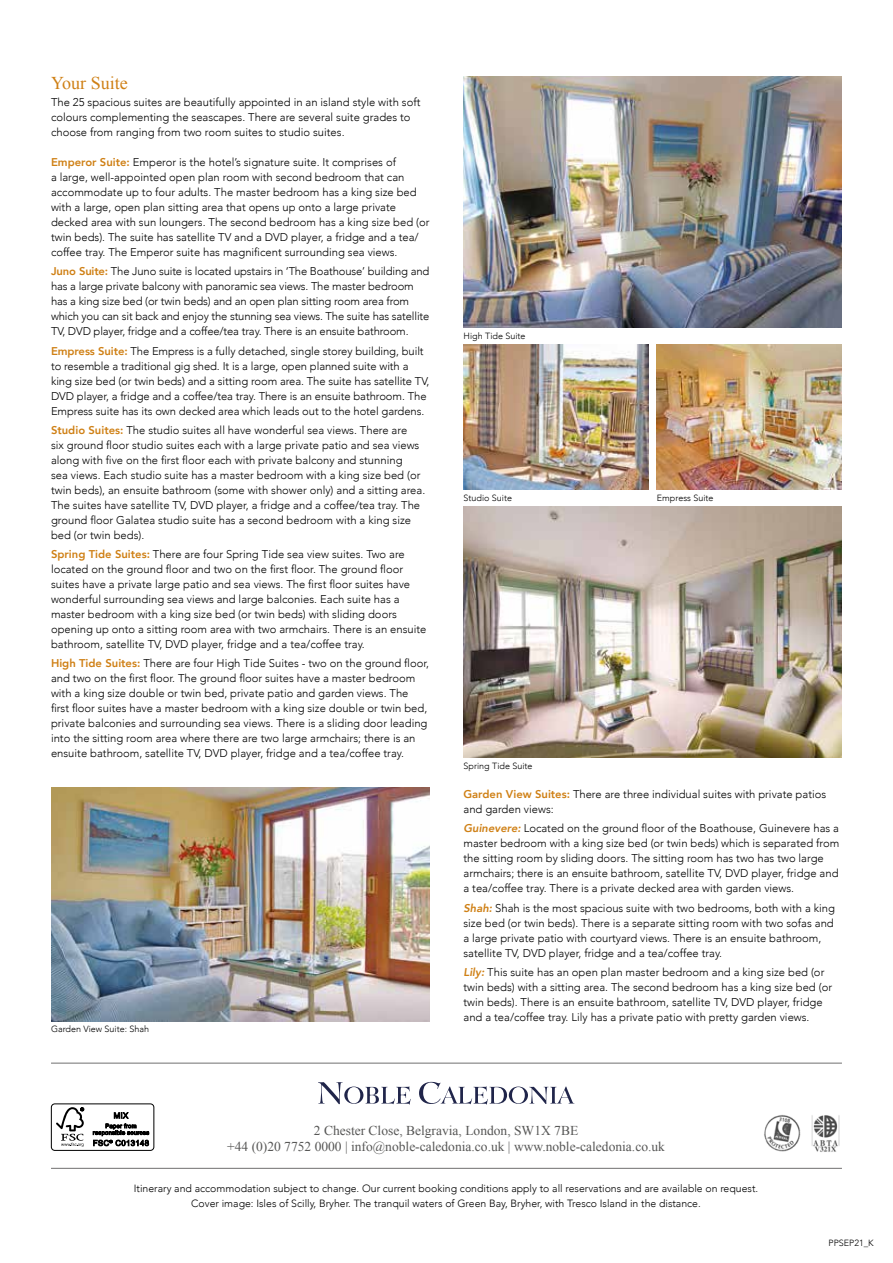
<style>
.page{position:relative;width:893px;height:1263px;background:#fff}
.page>*{position:absolute;margin:0;border:0;box-sizing:border-box;transform-origin:0 0}
.t1{font:18px "Times New Roman";color:#cf8015}
.t2{font:13.5px/16.5px "Times New Roman";color:#575756;text-align:center}
.t3{font:300 11.25px/15px "Avenir";color:#000}
.t4{font:300 10.5px/15px "Avenir";color:#000;text-align:center}
.t5{font:300 9px "Avenir";color:#000}
.s1{font-weight:800;color:#cf8015}
.s2{font-weight:800;font-style:italic;color:#cf8015}
</style>
<div class="page">
<hr style="left:51px;top:1063px;width:791px;height:1px;background:#706f6f">
<hr style="left:51px;top:1168px;width:791px;height:1px;background:#706f6f">
<svg style="left:318px;top:1082px;width:93px;height:22px"></svg>
<svg style="left:419px;top:1082px;width:155px;height:22px"></svg>
<img style="left:463px;top:77px;width:379px;height:250px">
<img style="left:51px;top:787px;width:378px;height:234px">
<img style="left:463px;top:344px;width:185px;height:146px">
<img style="left:463px;top:507px;width:379px;height:251px">
<img style="left:657px;top:344px;width:185px;height:146px">
<img style="left:764px;top:1115px;width:37px;height:37px">
<img style="left:811px;top:1115px;width:28px;height:37px">
<svg style="left:51px;top:1104px;width:103px;height:46px"></svg>
<h1 class="t1" style="left:51px;top:71px;width:78px">Your Suite</h1>
<p class="t3" style="left:51px;top:95px;width:371px">The 25 spacious suites are beautifully appointed in an island style with soft colours complementing the seascapes. There are several suite grades to choose from ranging from two room suites to studio suites.</p>
<p class="t3" style="left:51px;top:155px;width:380px"><span class="s1">Emperor Suite:</span> Emperor is the hotel’s signature suite. It comprises of<br>a large, well-appointed open plan room with second bedroom that can accommodate up to four adults. The master bedroom has a king size bed with a large, open plan sitting area that opens up onto a large private decked area with sun loungers. The second bedroom has a king size bed (or twin beds). The suite has satellite TV and a DVD player, a fridge and a tea/ coffee tray. The Emperor suite has magnificent surrounding sea views.</p>
<p class="t3" style="left:51px;top:264px;width:380px"><span class="s1">Juno Suite:</span> The Juno suite is located upstairs in ‘The Boathouse’ building and has a large private balcony with panoramic sea views. The master bedroom has a king size bed (or twin beds) and an open plan sitting room area from which you can sit back and enjoy the stunning sea views. The suite has satellite TV, DVD player, fridge and a coffee/tea tray. There is an ensuite bathroom.</p>
<p class="t3" style="left:51px;top:343px;width:380px"><span class="s1">Empress Suite:</span> The Empress is a fully detached, single storey building, built to resemble a traditional gig shed. It is a large, open planned suite with a king size bed (or twin beds) and a sitting room area. The suite has satellite TV, DVD player, a fridge and a coffee/tea tray. There is an ensuite bathroom. The Empress suite has its own decked area which leads out to the hotel gardens.</p>
<p class="t3" style="left:51px;top:422px;width:376px"><span class="s1">Studio Suites:</span> The studio suites all have wonderful sea views. There are<br>six ground floor studio suites each with a large private patio and sea views along with five on the first floor each with private balcony and stunning<br>sea views. Each studio suite has a master bedroom with a king size bed (or twin beds), an ensuite bathroom (some with shower only) and a sitting area.<br>The suites have satellite TV, DVD player, a fridge and a coffee/tea tray. The ground floor Galatea studio suite has a second bedroom with a king size bed (or twin beds).</p>
<p class="t3" style="left:51px;top:547px;width:377px"><span class="s1">Spring Tide Suites:</span> There are four Spring Tide sea view suites. Two are located on the ground floor and two on the first floor. The ground floor suites have a private large patio and sea views. The first floor suites have wonderful surrounding sea views and large balconies. Each suite has a master bedroom with a king size bed (or twin beds) with sliding doors opening up onto a sitting room area with two armchairs. There is an ensuite bathroom, satellite TV, DVD player, fridge and a tea/coffee tray.</p>
<p class="t3" style="left:51px;top:656px;width:380px"><span class="s1">High Tide Suites:</span> There are four High Tide Suites - two on the ground floor, and two on the first floor. The ground floor suites have a master bedroom with a king size double or twin bed, private patio and garden views. The first floor suites have a master bedroom with a king size double or twin bed, private balconies and surrounding sea views. There is a sliding door leading into the sitting room area where there are two large armchairs; there is an ensuite bathroom, satellite TV, DVD player, fridge and a tea/coffee tray.</p>
<p class="t5" style="left:51px;top:1024px;width:100px">Garden View Suite: Shah</p>
<p class="t5" style="left:463px;top:330px;width:64px">High Tide Suite</p>
<p class="t5" style="left:463px;top:492px;width:50px">Studio Suite</p>
<p class="t5" style="left:657px;top:492px;width:58px">Empress Suite</p>
<p class="t5" style="left:463px;top:760px;width:71px">Spring Tide Suite</p>
<p class="t3" style="left:463px;top:787px;width:364px"><span class="s1">Garden View Suites:</span> There are three individual suites with private patios and garden views:</p>
<p class="t3" style="left:463px;top:821px;width:377px"><span class="s2">Guinevere:</span> Located on the ground floor of the Boathouse, Guinevere has a master bedroom with a king size bed (or twin beds) which is separated from the sitting room by sliding doors. The sitting room has two has two large armchairs; there is an ensuite bathroom, satellite TV, DVD player, fridge and a tea/coffee tray. There is a private decked area with garden views.</p>
<p class="t3" style="left:463px;top:900px;width:373px"><span class="s2">Shah:</span> Shah is the most spacious suite with two bedrooms, both with a king size bed (or twin beds). There is a separate sitting room with two sofas and a large private patio with courtyard views. There is an ensuite bathroom, satellite TV, DVD player, fridge and a tea/coffee tray.</p>
<p class="t3" style="left:463px;top:964px;width:370px"><span class="s2">Lily:</span> This suite has an open plan master bedroom and a king size bed (or twin beds) with a sitting area. The second bedroom has a king size bed (or twin beds). There is an ensuite bathroom, satellite TV, DVD player, fridge and a tea/coffee tray. Lily has a private patio with pretty garden views.</p>
<p class="t2" style="left:227px;top:1121px;width:439px">2 Chester Close, Belgravia, London, SW1X 7BE<br>+44 (0)20 7752 0000 | info@noble-caledonia.co.uk | www.noble-caledonia.co.uk</p>
<p class="t4" style="left:134px;top:1181px;width:626px">Itinerary and accommodation subject to change. Our current booking conditions apply to all reservations and are available on request.<br>Cover image: Isles of Scilly, Bryher. The tranquil waters of Green Bay, Bryher, with Tresco Island in the distance.</p>
<p class="t5" style="left:828px;top:1237px;width:47px">PPSEP21_K</p>
</div>
